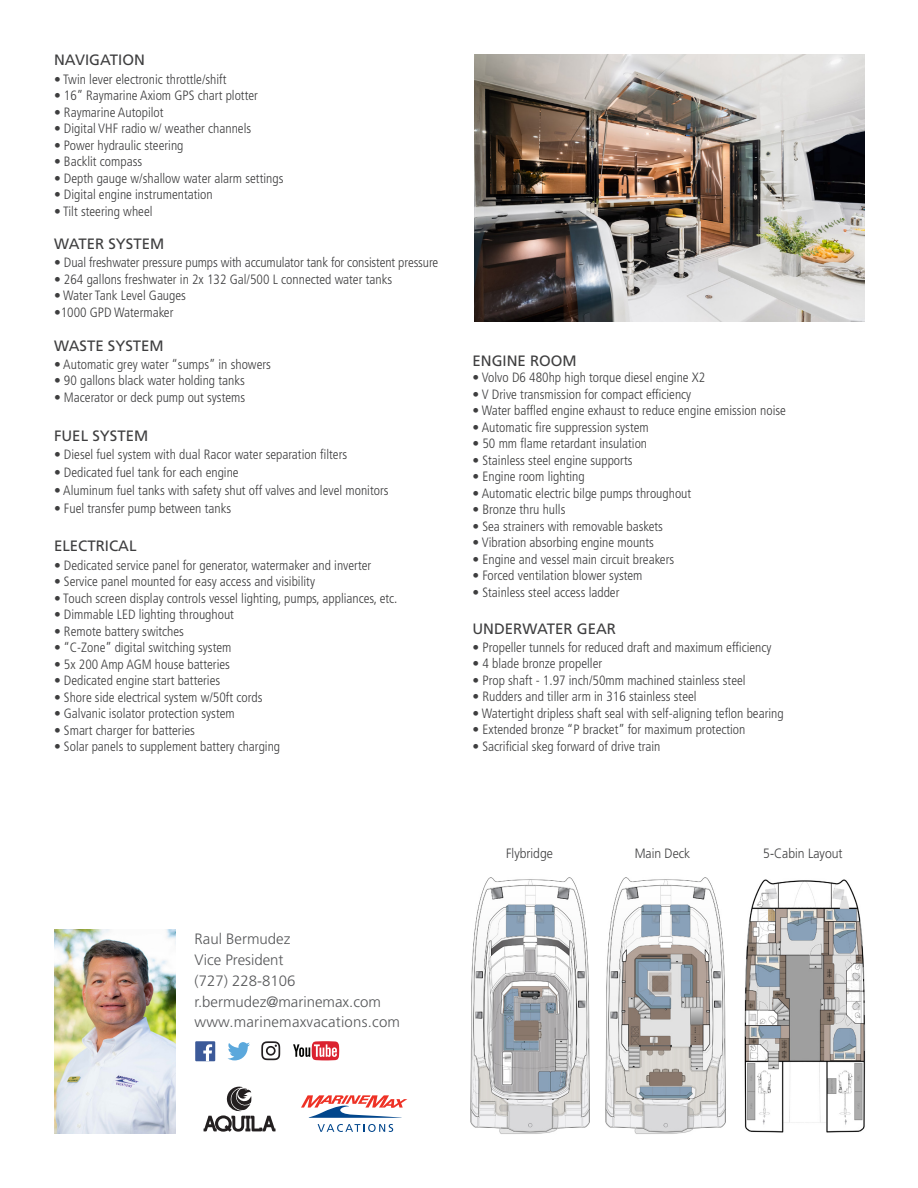
<style>
.page{position:relative;width:918px;height:1188px;background:#fff}
.page>*{position:absolute;margin:0;border:0;box-sizing:border-box;transform-origin:0 0}
.t1{font:300 15px "Frutiger LT Std";color:#57585a}
.t2{font:15px "Frutiger LT Std";color:#3e3e3f}
.t3{font:300 condensed 13.5px "Frutiger LT Std";color:#3e3e3f}
.t4{font:300 13.5px "Frutiger LT Std";color:#3e3e3f;scale:.9 1}
</style>
<div class="page">
<img style="left:744px;top:879px;width:122px;height:253px">
<img style="left:470px;top:877px;width:120px;height:257px">
<svg style="left:301px;top:1095px;width:106px;height:23px"></svg>
<svg style="left:318px;top:1124px;width:75px;height:8px"></svg>
<svg style="left:204px;top:1087px;width:72px;height:45px"></svg>
<div style="left:195px;top:1041px;width:20px;height:20px;background:#3c5a99"></div>
<svg style="left:203px;top:1044px;width:9px;height:17px"></svg>
<svg style="left:228px;top:1042px;width:22px;height:18px"></svg>
<svg style="left:261px;top:1041px;width:19px;height:19px"></svg>
<svg style="left:293px;top:1041px;width:46px;height:19px"></svg>
<img style="left:54px;top:930px;width:122px;height:204px">
<img style="left:474px;top:54px;width:390px;height:268px">
<img style="left:606px;top:877px;width:119px;height:257px">
<p class="t2" style="left:54px;top:51px;width:92px">NAVIGATION</p>
<p class="t3" style="left:54px;top:71px;width:174px">• Twin lever electronic throttle/shift</p>
<p class="t3" style="left:54px;top:88px;width:205px">• 16” Raymarine Axiom GPS chart plotter</p>
<p class="t3" style="left:54px;top:104px;width:111px">• Raymarine Autopilot</p>
<p class="t3" style="left:54px;top:121px;width:199px">• Digital VHF radio w/ weather channels</p>
<p class="t3" style="left:54px;top:137px;width:131px">• Power hydraulic steering</p>
<p class="t3" style="left:54px;top:154px;width:90px">• Backlit compass</p>
<p class="t3" style="left:54px;top:170px;width:231px">• Depth gauge w/shallow water alarm settings</p>
<p class="t3" style="left:54px;top:187px;width:160px">• Digital engine instrumentation</p>
<p class="t3" style="left:54px;top:203px;width:100px">• Tilt steering wheel</p>
<p class="t2" style="left:54px;top:235px;width:112px">WATER SYSTEM</p>
<p class="t3" style="left:54px;top:255px;width:386px">• Dual freshwater pressure pumps with accumulator tank for consistent pressure</p>
<p class="t3" style="left:54px;top:271px;width:340px">• 264 gallons freshwater in 2x 132 Gal/500 L connected water tanks</p>
<p class="t3" style="left:54px;top:288px;width:134px">• Water Tank Level Gauges</p>
<p class="t3" style="left:54px;top:304px;width:121px">•1000 GPD Watermaker</p>
<p class="t2" style="left:54px;top:337px;width:111px">WASTE SYSTEM</p>
<p class="t3" style="left:54px;top:357px;width:218px">• Automatic grey water “sumps” in showers</p>
<p class="t3" style="left:54px;top:373px;width:192px">• 90 gallons black water holding tanks</p>
<p class="t3" style="left:54px;top:390px;width:193px">• Macerator or deck pump out systems</p>
<p class="t2" style="left:54px;top:427px;width:96px">FUEL SYSTEM</p>
<p class="t3" style="left:54px;top:447px;width:295px">• Diesel fuel system with dual Racor water separation filters</p>
<p class="t3" style="left:54px;top:465px;width:186px">• Dedicated fuel tank for each engine</p>
<p class="t3" style="left:54px;top:483px;width:336px">• Aluminum fuel tanks with safety shut off valves and level monitors</p>
<p class="t3" style="left:54px;top:501px;width:179px">• Fuel transfer pump between tanks</p>
<p class="t2" style="left:54px;top:537px;width:84px">ELECTRICAL</p>
<p class="t3" style="left:54px;top:557px;width:319px">• Dedicated service panel for generator, watermaker and inverter</p>
<p class="t3" style="left:54px;top:574px;width:262px">• Service panel mounted for easy access and visibility</p>
<p class="t3" style="left:54px;top:590px;width:345px">• Touch screen display controls vessel lighting, pumps, appliances, etc.</p>
<p class="t3" style="left:54px;top:607px;width:182px">• Dimmable LED lighting throughout</p>
<p class="t3" style="left:54px;top:623px;width:132px">• Remote battery switches</p>
<p class="t3" style="left:54px;top:640px;width:179px">• “C-Zone” digital switching system</p>
<p class="t3" style="left:54px;top:656px;width:177px">• 5x 200 Amp AGM house batteries</p>
<p class="t3" style="left:54px;top:673px;width:168px">• Dedicated engine start batteries</p>
<p class="t3" style="left:54px;top:689px;width:210px">• Shore side electrical system w/50ft cords</p>
<p class="t3" style="left:54px;top:706px;width:182px">• Galvanic isolator protection system</p>
<p class="t3" style="left:54px;top:722px;width:142px">• Smart charger for batteries</p>
<p class="t3" style="left:54px;top:739px;width:228px">• Solar panels to supplement battery charging</p>
<p class="t2" style="left:472px;top:352px;width:106px">ENGINE ROOM</p>
<p class="t3" style="left:472px;top:370px;width:234px">• Volvo D6 480hp high torque diesel engine X2</p>
<p class="t3" style="left:472px;top:387px;width:220px">• V Drive transmission for compact efficiency</p>
<p class="t3" style="left:472px;top:403px;width:315px">• Water baffled engine exhaust to reduce engine emission noise</p>
<p class="t3" style="left:472px;top:420px;width:178px">• Automatic fire suppression system</p>
<p class="t3" style="left:472px;top:436px;width:176px">• 50 mm flame retardant insulation</p>
<p class="t3" style="left:472px;top:453px;width:162px">• Stainless steel engine supports</p>
<p class="t3" style="left:472px;top:469px;width:114px">• Engine room lighting</p>
<p class="t3" style="left:472px;top:486px;width:220px">• Automatic electric bilge pumps throughout</p>
<p class="t3" style="left:472px;top:502px;width:95px">• Bronze thru hulls</p>
<p class="t3" style="left:472px;top:519px;width:192px">• Sea strainers with removable baskets</p>
<p class="t3" style="left:472px;top:535px;width:183px">• Vibration absorbing engine mounts</p>
<p class="t3" style="left:472px;top:552px;width:203px">• Engine and vessel main circuit breakers</p>
<p class="t3" style="left:472px;top:568px;width:172px">• Forced ventilation blower system</p>
<p class="t3" style="left:472px;top:585px;width:148px">• Stainless steel access ladder</p>
<p class="t2" style="left:472px;top:620px;width:145px">UNDERWATER GEAR</p>
<p class="t3" style="left:472px;top:640px;width:300px">• Propeller tunnels for reduced draft and maximum efficiency</p>
<p class="t3" style="left:472px;top:656px;width:131px">• 4 blade bronze propeller</p>
<p class="t3" style="left:472px;top:673px;width:275px">• Prop shaft - 1.97 inch/50mm machined stainless steel</p>
<p class="t3" style="left:472px;top:689px;width:226px">• Rudders and tiller arm in 316 stainless steel</p>
<p class="t3" style="left:472px;top:706px;width:313px">• Watertight dripless shaft seal with self-aligning teflon bearing</p>
<p class="t3" style="left:472px;top:722px;width:274px">• Extended bronze “P bracket” for maximum protection</p>
<p class="t3" style="left:472px;top:739px;width:189px">• Sacrificial skeg forward of drive train</p>
<p class="t1" style="left:195px;top:930px;width:97px">Raul Bermudez</p>
<p class="t1" style="left:195px;top:951px;width:90px">Vice President</p>
<p class="t1" style="left:195px;top:972px;width:102px">(727) 228-8106</p>
<p class="t1" style="left:195px;top:993px;width:188px">r.bermudez@marinemax.com</p>
<p class="t1" style="left:195px;top:1013px;width:207px">www.marinemaxvacations.com</p>
<p class="t4" style="left:506px;top:846px;width:54px">Flybridge</p>
<p class="t4" style="left:635px;top:846px;width:63px">Main Deck</p>
<p class="t4" style="left:763px;top:846px;width:90px">5-Cabin Layout</p>
</div>
